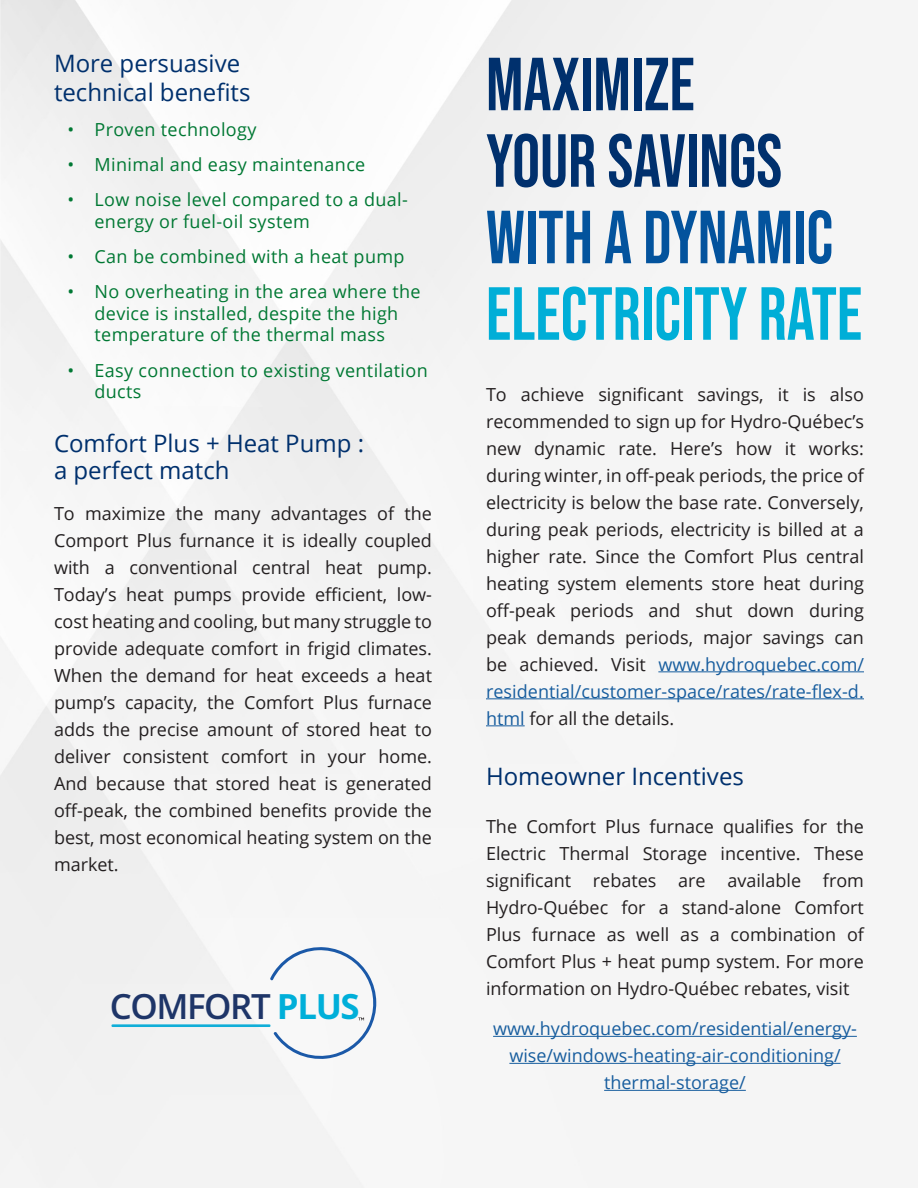
<style>
.page{position:relative;width:918px;height:1188px;background:#fff}
.page>*{position:absolute;margin:0;border:0;box-sizing:border-box;transform-origin:0 0}
.t1{font:75px/76.5px "Bebas Neue";color:#03539d;scale:.93 1}
.t2{font:75px "Bebas Neue";color:#00aed7;scale:.93 1}
.t3{font:75px "Bebas Neue";color:#00306d;scale:.93 1}
.t4{font:600 34.8px "Open Sans";letter-spacing:-.04em;color:#1e3568}
.t5{font:24px "Open Sans";color:#00306d}
.t6{font:18px/27px "Open Sans";color:#231f20;text-align:justify}
.t7{font:18px/21.6px "Open Sans";letter-spacing:.02em;color:#007833}
.t8{font:18px/27px "Open Sans";color:#175d9e;text-align:center}
.s1{font-weight:700;color:#00afd9}
.s2{color:#00306d}
.s3{color:#175d9e}
</style>
<div class="page">
<div style="left:111px;top:1024px;width:159px;height:3px;border:2px solid #10aed8"></div>
<svg style="left:270px;top:947px;width:106px;height:112px"></svg>
<hr style="left:658px;top:671px;width:206px;height:1px;background:#175d9e">
<hr style="left:486px;top:698px;width:378px;height:1px;background:#175d9e">
<hr style="left:486px;top:725px;width:39px;height:1px;background:#175d9e">
<hr style="left:493px;top:1036px;width:364px;height:1px;background:#175d9e">
<hr style="left:509px;top:1063px;width:332px;height:1px;background:#175d9e">
<hr style="left:604px;top:1090px;width:142px;height:1px;background:#175d9e">
<img style="left:0;top:0;width:1px;height:413px">
<p class="t5" style="left:54px;top:47px;width:188px">More persuasive</p>
<p class="t5" style="left:54px;top:76px;width:198px">technical benefits</p>
<p class="t7" style="left:68px;top:118px;width:191px">• Proven technology</p>
<p class="t7" style="left:68px;top:154px;width:299px">• Minimal and easy maintenance</p>
<p class="t7" style="left:94px;top:189px;width:315px;text-indent:-27px">• Low noise level compared to a dual&shy;energy or fuel-oil system</p>
<p class="t7" style="left:68px;top:245px;width:339px">• Can be combined with a heat pump</p>
<p class="t7" style="left:68px;top:280px;width:355px;text-align:center">• No overheating in the area where the device is installed, despite the high temperature of the thermal mass</p>
<p class="t7" style="left:94px;top:359px;width:335px;text-indent:-27px">• Easy connection to existing ventilation ducts</p>
<p class="t5" style="left:54px;top:427px;width:312px">Comfort Plus + Heat Pump :</p>
<p class="t5" style="left:54px;top:454px;width:177px">a perfect match</p>
<p class="t6" style="left:54px;top:499px;width:380px">To maximize the many advantages of the Comport Plus furnance it is ideally coupled with a conventional central heat pump.<br>Today’s heat pumps provide efficient, low&shy;cost heating and cooling, but many struggle to provide adequate comfort in frigid climates.<br>When the demand for heat exceeds a heat pump’s capacity, the Comfort Plus furnace adds the precise amount of stored heat to deliver consistent comfort in your home.<br>And because that stored heat is generated off-peak, the combined benefits provide the best, most economical heating system on the market.</p>
<p class="t4" style="left:110px;top:982px;width:252px">COMFORT <span class="s1">PLUS</span></p>
<p class="t3" style="left:486px;top:42px;width:226px">MAXIMIZE</p>
<p class="t1" style="left:486px;top:122px;width:375px"><span class="s2">YOUR SAVINGS<br></span>WITH A DYNAMIC</p>
<p class="t2" style="left:486px;top:271px;width:406px">ELECTRICITY RATE</p>
<p class="t6" style="left:486px;top:380px;width:380px">To achieve significant savings, it is also recommended to sign up for Hydro-Québec’s new dynamic rate. Here’s how it works: during winter, in off-peak periods, the price of electricity is below the base rate. Conversely, during peak periods, electricity is billed at a higher rate. Since the Comfort Plus central heating system elements store heat during off-peak periods and shut down during peak demands periods, major savings can be achieved. Visit <span class="s3">www.hydroquebec.com/ residential/customer-space/rates/rate-flex-d. html</span> for all the details.</p>
<p class="t5" style="left:486px;top:760px;width:259px">Homeowner Incentives</p>
<p class="t6" style="left:486px;top:812px;width:380px">The Comfort Plus furnace qualifies for the Electric Thermal Storage incentive. These significant rebates are available from Hydro-Québec for a stand-alone Comfort Plus furnace as well as a combination of Comfort Plus + heat pump system. For more information on Hydro-Québec rebates, visit</p>
<p class="t8" style="left:493px;top:1015px;width:365px">www.hydroquebec.com/residential/energy&shy;wise/windows-heating-air-conditioning/ thermal-storage/</p>
</div>
